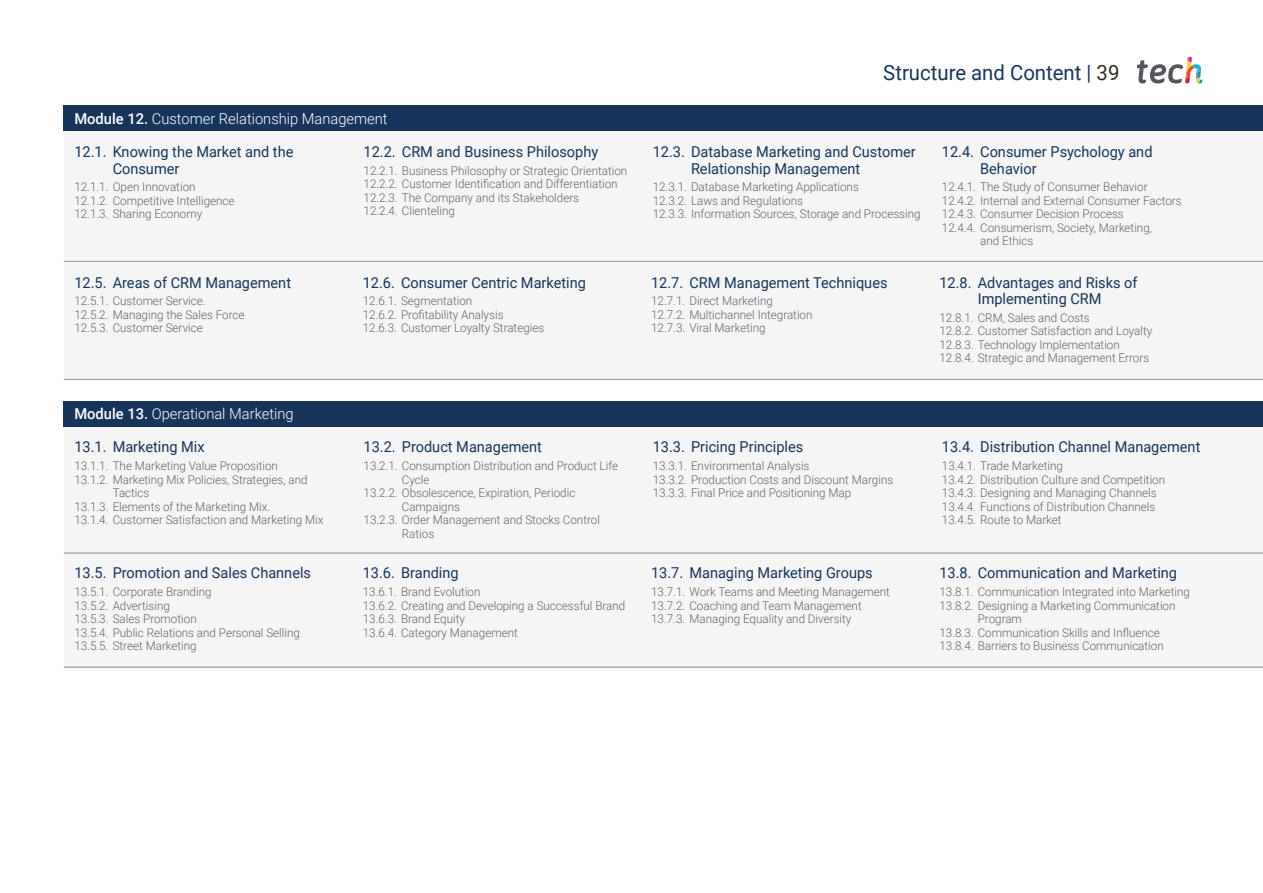
<style>
.page{position:relative;width:1263px;height:893px;background:#fff}
.page>*{position:absolute;margin:0;border:0;box-sizing:border-box;transform-origin:0 0}
.t1{font:21px "Roboto";color:#1a355c}
.t2{font:15px/16.5px "Roboto";color:#17355b}
.t3{font:300 15px "Roboto";color:#fff}
.t4{font:300 12px/13.5px "Roboto";color:#61646a}
.s1{font-weight:500}
.s2{color:#312e20}
</style>
<div class="page">
<div style="left:64px;top:426px;width:1199px;height:240px;background:#f4f5f4"></div>
<hr style="left:64px;top:553px;width:1199px;height:1px;background:#878a8e">
<hr style="left:64px;top:667px;width:1199px;height:1px;background:#878a8e">
<hr style="left:64px;top:379px;width:1199px;height:1px;background:#878a8e">
<div style="left:64px;top:105px;width:1199px;height:26px;background:#17355b"></div>
<div style="left:64px;top:131px;width:1199px;height:247px;background:#f4f5f4"></div>
<div style="left:64px;top:401px;width:1199px;height:25px;background:#17355b"></div>
<svg style="left:1137px;top:57px;width:65px;height:27px"></svg>
<p class="t3" style="left:74px;top:108px;width:315px"><span class="s1">Module 12.</span> Customer Relationship Management</p>
<p class="t2" style="left:113px;top:143px;width:182px;text-indent:-38px">12.1. Knowing the Market and the<br>Consumer</p>
<p class="t4" style="left:74px;top:180px;width:162px">12.1.1. Open Innovation<br>12.1.2. Competitive Intelligence<br>12.1.3. Sharing Economy</p>
<p class="t2" style="left:74px;top:273px;width:218px">12.5. Areas of CRM Management</p>
<p class="t4" style="left:74px;top:294px;width:172px">12.5.1. Customer Service.<br>12.5.2. Managing the Sales Force<br>12.5.3. Customer Service</p>
<p class="t3" style="left:74px;top:403px;width:221px"><span class="s1">Module 13.</span> Operational Marketing</p>
<p class="t2" style="left:74px;top:438px;width:132px">13.1. Marketing Mix</p>
<p class="t4" style="left:74px;top:459px;width:205px">13.1.1. The Marketing Value Proposition</p>
<p class="t4" style="left:74px;top:472px;width:235px">13.1.2. Marketing Mix Policies, Strategies, and</p>
<p class="t4" style="left:113px;top:486px;width:38px">Tactics</p>
<p class="t4" style="left:74px;top:499px;width:197px">13.1.3. Elements of the Marketing Mix.</p>
<p class="t4" style="left:74px;top:513px;width:250px">13.1.4. Customer Satisfaction and Marketing Mix</p>
<p class="t2" style="left:74px;top:564px;width:238px">13.5. Promotion and Sales Channels</p>
<p class="t4" style="left:74px;top:585px;width:227px">13.5.1. Corporate Branding<br>13.5.2. Advertising<br>13.5.3. Sales Promotion<br>13.5.4. Public Relations and Personal Selling<br>13.5.5. Street Marketing</p>
<p class="t2" style="left:364px;top:143px;width:236px">12.2. CRM and Business Philosophy</p>
<p class="t4" style="left:364px;top:163px;width:265px">12.2.1. Business Philosophy or Strategic Orientation 12.2.2. Customer Identification and Differentiation 12.2.3. The Company and its Stakeholders<br>12.2.4. Clienteling</p>
<p class="t2" style="left:363px;top:273px;width:225px">12.6. Consumer Centric Marketing</p>
<p class="t4" style="left:363px;top:294px;width:183px">12.6.1. Segmentation<br>12.6.2. Profitability Analysis<br>12.6.3. Customer Loyalty Strategies</p>
<p class="t2" style="left:364px;top:438px;width:180px">13.2. Product Management</p>
<p class="t4" style="left:364px;top:459px;width:256px">13.2.1. Consumption Distribution and Product Life</p>
<p class="t4" style="left:402px;top:472px;width:29px">Cycle</p>
<p class="t4" style="left:364px;top:486px;width:213px">13.2.2. Obsolescence, Expiration, Periodic</p>
<p class="t4" style="left:402px;top:499px;width:60px">Campaigns</p>
<p class="t4" style="left:364px;top:513px;width:238px">13.2.3. Order Management and Stocks Control</p>
<p class="t4" style="left:402px;top:526px;width:34px">Ratios</p>
<p class="t2" style="left:363px;top:564px;width:97px">13.6. Branding</p>
<p class="t4" style="left:363px;top:585px;width:264px">13.6.1. Brand Evolution<br>13.6.2. Creating and Developing a Successful Brand<br>13.6.3. Brand Equity<br>13.6.4. Category Management</p>
<h1 class="t1" style="left:883px;top:57px;width:238px">Structure and Content | <span class="s2">39</span></h1>
<p class="t2" style="left:691px;top:143px;width:226px;text-indent:-38px">12.3. Database Marketing and Customer<br>Relationship Management</p>
<p class="t4" style="left:653px;top:180px;width:269px">12.3.1. Database Marketing Applications<br>12.3.2. Laws and Regulations<br>12.3.3. Information Sources, Storage and Processing</p>
<p class="t2" style="left:651px;top:273px;width:238px">12.7. CRM Management Techniques</p>
<p class="t4" style="left:651px;top:294px;width:163px">12.7.1. Direct Marketing<br>12.7.2. Multichannel Integration<br>12.7.3. Viral Marketing</p>
<p class="t2" style="left:980px;top:143px;width:174px;text-indent:-38px">12.4. Consumer Psychology and<br>Behavior</p>
<p class="t4" style="left:942px;top:180px;width:207px">12.4.1. The Study of Consumer Behavior</p>
<p class="t4" style="left:942px;top:193px;width:241px">12.4.2. Internal and External Consumer Factors</p>
<p class="t4" style="left:942px;top:207px;width:183px">12.4.3. Consumer Decision Process</p>
<p class="t4" style="left:942px;top:220px;width:212px">12.4.4. Consumerism, Society, Marketing,</p>
<p class="t4" style="left:980px;top:234px;width:55px">and Ethics</p>
<p class="t2" style="left:939px;top:273px;width:200px;text-align:center">12.8. Advantages and Risks of<br>Implementing CRM</p>
<p class="t4" style="left:939px;top:310px;width:214px">12.8.1. CRM, Sales and Costs<br>12.8.2. Customer Satisfaction and Loyalty 12.8.3. Technology Implementation 12.8.4. Strategic and Management Errors</p>
<p class="t2" style="left:653px;top:438px;width:152px">13.3. Pricing Principles</p>
<p class="t4" style="left:653px;top:459px;width:242px">13.3.1. Environmental Analysis<br>13.3.2. Production Costs and Discount Margins<br>13.3.3. Final Price and Positioning Map</p>
<p class="t2" style="left:651px;top:564px;width:223px">13.7. Managing Marketing Groups</p>
<p class="t4" style="left:651px;top:585px;width:240px">13.7.1. Work Teams and Meeting Management<br>13.7.2. Coaching and Team Management<br>13.7.3. Managing Equality and Diversity</p>
<p class="t2" style="left:942px;top:438px;width:260px">13.4. Distribution Channel Management</p>
<p class="t4" style="left:942px;top:459px;width:225px">13.4.1. Trade Marketing<br>13.4.2. Distribution Culture and Competition 13.4.3. Designing and Managing Channels 13.4.4. Functions of Distribution Channels 13.4.5. Route to Market</p>
<p class="t2" style="left:939px;top:564px;width:239px">13.8. Communication and Marketing</p>
<p class="t4" style="left:939px;top:585px;width:252px">13.8.1. Communication Integrated into Marketing</p>
<p class="t4" style="left:939px;top:598px;width:238px">13.8.2. Designing a Marketing Communication</p>
<p class="t4" style="left:978px;top:612px;width:46px">Program</p>
<p class="t4" style="left:939px;top:625px;width:222px">13.8.3. Communication Skills and Influence</p>
<p class="t4" style="left:939px;top:639px;width:226px">13.8.4. Barriers to Business Communication</p>
</div>
